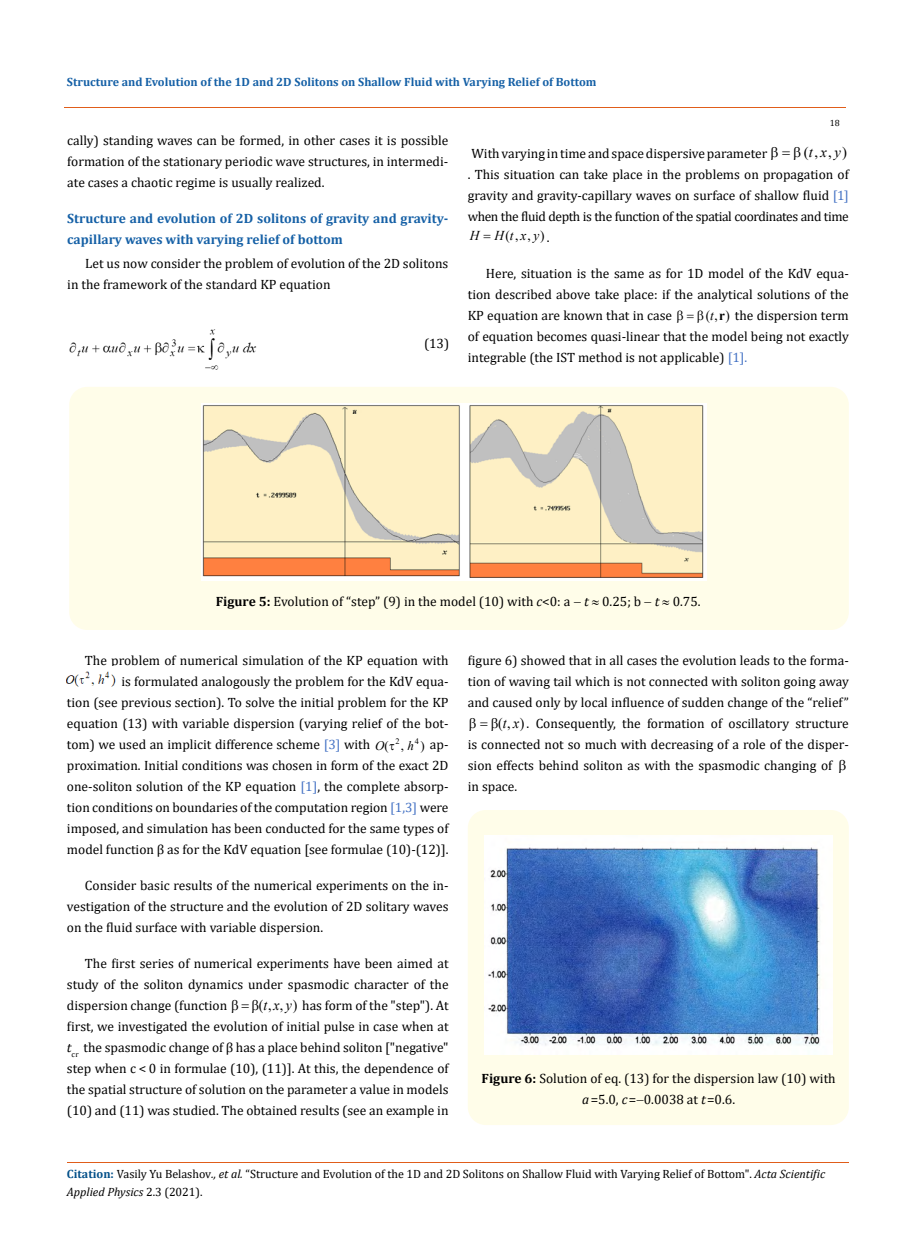
<style>
.page{position:relative;width:917px;height:1260px;background:#fff}
.page>*{position:absolute;margin:0;border:0;box-sizing:border-box;transform-origin:0 0}
.t1{font:14.7px "Times New Roman";color:#000}
.t2{font:13.5px/21px "Cambria";color:#000;text-align:justify}
.t3{font:700 13.5px/21px "Cambria";color:#1560a6}
.t4{font:italic 13.5px "Times New Roman";color:#000}
.t5{font:12.9px "Times New Roman";color:#000}
.t6{font:italic 12.9px "Times New Roman";color:#000}
.t7{font:12px/18px "Cambria";color:#000}
.t8{font:700 12px "Cambria";color:#1560a6}
.t9{font:9px "Cambria";color:#000}
.t10{font:8.25px "Times New Roman";color:#000}
.s1{font-style:italic}
.s2{color:#4472c4}
.s3{font-style:normal}
.s4{font-family:"Cambria";font-style:normal}
.s5{font-family:"Times New Roman";font-size:13.8px}
.s6{font-family:"Times New Roman";font-style:italic;font-size:13.8px}
.s7{font-family:"Times New Roman";font-weight:700;font-size:13.8px}
.s8{font-weight:700}
.s9{font-family:"Times New Roman";font-size:12.9px}
.s10{font-family:"Times New Roman";font-style:italic;font-size:12.9px}
.s11{font-family:"Times New Roman";font-size:14.7px}
.s12{font-family:"Times New Roman";font-style:italic;font-size:14.7px}
.s13{font-weight:700;color:#035089}
</style>
<div class="page">
<img style="left:69px;top:330px;width:188px;height:40px">
<div style="left:468px;top:810px;width:380px;height:315px;background:#fffde9;border-radius:18px"></div>
<img style="left:484px;top:835px;width:348px;height:219px">
<div style="left:69px;top:387px;width:779px;height:243px;background:#fffde9;border-radius:18px"></div>
<img style="left:201px;top:404px;width:505px;height:176px">
<img style="left:67px;top:671px;width:49px;height:16px">
<hr style="left:64px;top:108px;width:781px;height:1px;background:#e05d1a">
<hr style="left:67px;top:1162px;width:781px;height:1px;background:#e05d1a">
<p class="t8" style="left:67px;top:73px;width:531px">Structure and Evolution of the 1D and 2D Solitons on Shallow Fluid with Varying Relief of Bottom</p>
<p class="t9" style="left:829px;top:118px;width:11px">18</p>
<p class="t2" style="left:67px;top:130px;width:382px">cally) standing waves can be formed, in other cases it is possible formation of the stationary periodic wave structures, in intermedi&shy;ate cases a chaotic regime is usually realized.</p>
<p class="t3" style="left:67px;top:208px;width:382px">Structure and evolution of 2D solitons of gravity and gravity&shy;capillary waves with varying relief of bottom</p>
<p class="t2" style="left:67px;top:253px;width:382px;text-indent:18px">Let us now consider the problem of evolution of the 2D solitons in the framework of the standard KP equation</p>
<p class="t2" style="left:424px;top:333px;width:27px">(13)</p>
<p class="t2" style="left:471px;top:143px;width:297px">With varying in time and space dispersive parameter</p>
<p class="t1" style="left:803px;top:142px;width:45px">(<span class="s1">t</span>,<span class="s1">x</span>,<span class="s1">y</span>)</p>
<p class="t2" style="left:468px;top:164px;width:382px">. This situation can take place in the problems on propagation of gravity and gravity-capillary waves on surface of shallow fluid <span class="s2">[1] </span>when the fluid depth is the function of the spatial coordinates and time</p>
<p class="t4" style="left:469px;top:227px;width:81px">H H<span class="s3">(</span>t<span class="s3">,</span>x<span class="s3">,</span>y<span class="s3">)</span><span class="s4">.</span></p>
<p class="t2" style="left:468px;top:263px;width:382px;text-indent:18px">Here, situation is the same as for 1D model of the KdV equa&shy;tion described above take place: if the analytical solutions of the KP equation are known that in case</p>
<p class="t2" style="left:468px;top:305px;width:382px;text-indent:238px"><span class="s5">(</span><span class="s6">t</span><span class="s5">,</span><span class="s7">r</span><span class="s5">)</span> the dispersion term of equation becomes quasi-linear that the model being not exactly integrable (the IST method is not applicable) <span class="s2">[1].</span></p>
<p class="t2" style="left:216px;top:591px;width:486px"><span class="s8">Figure 5:</span> Evolution of “step” (9) in the model (10) with <span class="s1">с</span>&lt;0: a − <span class="s1">t</span> ≈ 0.25; b − <span class="s1">t</span> ≈ 0.75.</p>
<p class="t2" style="left:67px;top:650px;width:383px;text-align:right">The problem of numerical simulation of the KP equation with<br>is formulated analogously the problem for the KdV equa-<br>tion (see previous section). To solve the initial problem for the KP equation (13) with variable dispersion (varying relief of the bot&shy;tom) we used an implicit difference scheme <span class="s2">[3]</span> with <span class="s9">( ,</span> <span class="s10">h</span> ap-</p>
<p class="t10" style="left:395px;top:735px;width:6px">2</p>
<p class="t10" style="left:415px;top:735px;width:6px">4</p>
<p class="t5" style="left:420px;top:736px;width:6px">)</p>
<p class="t6" style="left:375px;top:736px;width:11px">O</p>
<p class="t2" style="left:67px;top:755px;width:383px">proximation. Initial conditions was chosen in form of the exact 2D one-soliton solution of the KP equation <span class="s2">[1]</span>, the complete absorp&shy;tion conditions on boundaries of the computation region <span class="s2">[1,3]</span> were imposed, and simulation has been conducted for the same types of model function β as for the KdV equation [see formulae (10)-(12)].</p>
<p class="t2" style="left:67px;top:875px;width:383px;text-indent:18px">Consider basic results of the numerical experiments on the in&shy;vestigation of the structure and the evolution of 2D solitary waves on the fluid surface with variable dispersion.</p>
<p class="t2" style="left:67px;top:953px;width:383px;text-indent:18px">The first series of numerical experiments have been aimed at study of the soliton dynamics under spasmodic character of the dispersion change (function</p>
<p class="t2" style="left:67px;top:995px;width:383px;text-indent:192px"><span class="s11">(</span><span class="s12">t</span><span class="s11">,</span> <span class="s12">x</span><span class="s11">,</span> <span class="s12">y</span><span class="s11">)</span> has form of the "step"). At first, we investigated the evolution of initial pulse in case when at <span class="s1">t</span><sub>cr</sub> the spasmodic change of β has a place behind soliton ["negative" step when с &lt; 0 in formulae (10), (11)]. At this, the dependence of the spatial structure of solution on the parameter a value in models (10) and (11) was studied. The obtained results (see an example in</p>
<p class="t2" style="left:468px;top:650px;width:382px">figure 6) showed that in all cases the evolution leads to the forma-</p>
<p class="t2" style="left:468px;top:671px;width:382px">tion of waving tail which is not connected with soliton going away</p>
<p class="t2" style="left:468px;top:692px;width:382px">and caused only by local influence of sudden change of the “relief”</p>
<p class="t2" style="left:498px;top:713px;width:352px"><span class="s11">(</span><span class="s12">t</span><span class="s11">,</span> <span class="s12">x</span><span class="s11">)</span> . Consequently, the formation of oscillatory structure</p>
<p class="t2" style="left:468px;top:734px;width:381px">is connected not so much with decreasing of a role of the disper-</p>
<p class="t2" style="left:468px;top:755px;width:366px">sion effects behind soliton as with the spasmodic changing of</p>
<p class="t2" style="left:468px;top:776px;width:51px">in space.</p>
<p class="t2" style="left:481px;top:1068px;width:355px;text-align:center"><span class="s8">Figure 6:</span> Solution of eq. (13) for the dispersion law (10) with <span class="s1">a</span>=5.0, <span class="s1">c</span>=−0.0038 at <span class="s1">t</span>=0.6.</p>
<p class="t7" style="left:67px;top:1165px;width:759px"><span class="s13">Citation:</span> Vasily Yu Belashov<span class="s1">., et al.</span> “Structure and Evolution of the 1D and 2D Solitons on Shallow Fluid with Varying Relief of Bottom". <span class="s1">Acta Scientific<br>Applied Physics</span> 2.3 (2021).</p>
</div>
